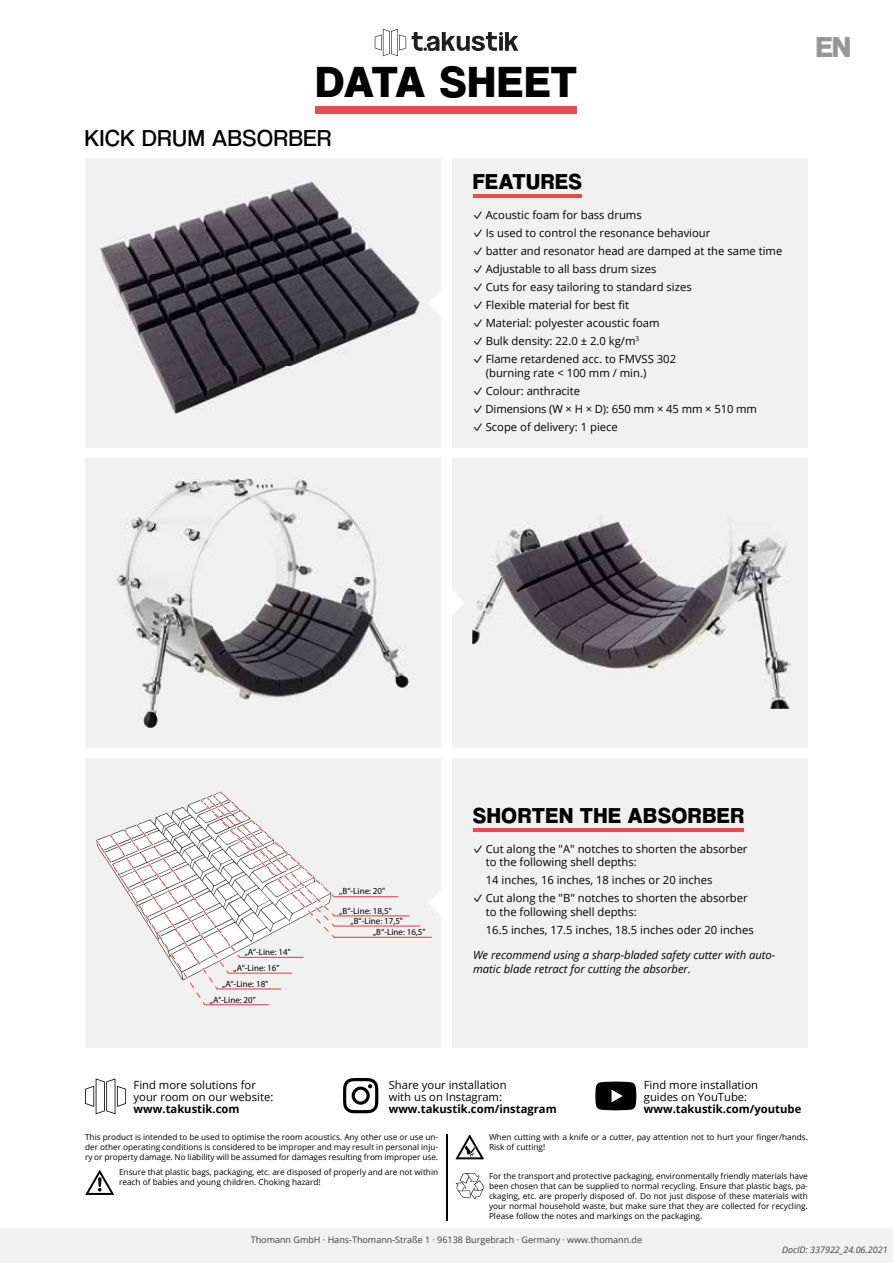
<style>
.page{position:relative;width:893px;height:1263px;background:#fff}
.page>*{position:absolute;margin:0;border:0;box-sizing:border-box;transform-origin:0 0}
.t1{font:45.3px "Coolvetica Hv";letter-spacing:.04em;color:#000}
.t2{font:30px "Coolvetica Hv";color:#969696}
.t3{font:24px "Coolvetica Bk";letter-spacing:.05em;color:#000}
.t4{font:22.5px "Coolvetica Hv";letter-spacing:.05em;color:#000}
.t5{font:11.25px/12px "Open Sans";color:#000}
.t6{font:italic 11.25px/13.5px "Open Sans";color:#000}
.t7{font:700 11.25px "Open Sans";color:#000}
.t8{font:9px/10.2px "Myriad Pro";color:#010202}
.t9{font:9px "Open Sans";color:#404040}
.t10{font:italic 9px "Open Sans";color:#404040}
.t11{font:8.25px/9.9px "Open Sans";color:#000;text-align:justify}
.s1{font-family:"SF Pro"}
</style>
<div class="page">
<div style="left:0;top:1229px;width:893px;height:34px;background:#f1f1f1"></div>
<svg style="left:85px;top:1170px;width:29px;height:25px"></svg>
<svg style="left:455px;top:1134px;width:29px;height:26px"></svg>
<svg style="left:456px;top:1173px;width:28px;height:26px"></svg>
<hr style="left:446px;top:1133px;width:1px;height:87px;background:#000">
<svg style="left:85px;top:1078px;width:41px;height:36px"></svg>
<svg style="left:343px;top:1078px;width:35px;height:35px"></svg>
<svg style="left:595px;top:1081px;width:41px;height:29px"></svg>
<svg style="left:375px;top:29px;width:31px;height:27px"></svg>
<svg style="left:412px;top:32px;width:106px;height:19px"></svg>
<div style="left:315px;top:106px;width:262px;height:8px;background:#e94c4d"></div>
<div style="left:85px;top:158px;width:355px;height:290px;background:#f1f1f1"></div>
<img style="left:101px;top:182px;width:318px;height:231px">
<svg style="left:429px;top:292px;width:11px;height:22px"></svg>
<div style="left:453px;top:158px;width:355px;height:290px;background:#f1f1f1"></div>
<hr style="left:473px;top:194px;width:109px;height:4px;background:#e94c4d">
<div style="left:85px;top:458px;width:355px;height:289px;background:#f1f1f1"></div>
<img style="left:117px;top:478px;width:291px;height:249px">
<div style="left:453px;top:458px;width:355px;height:289px;background:#f1f1f1"></div>
<img style="left:472px;top:516px;width:319px;height:193px">
<svg style="left:453px;top:592px;width:11px;height:22px"></svg>
<div style="left:85px;top:758px;width:355px;height:289px;background:#f1f1f1"></div>
<svg style="left:96px;top:791px;width:345px;height:215px"></svg>
<div style="left:453px;top:758px;width:355px;height:289px;background:#f1f1f1"></div>
<hr style="left:473px;top:828px;width:271px;height:4px;background:#e94c4d">
<h1 class="t1" style="left:316px;top:56px;width:262px">DATA SHEET</h1>
<h3 class="t3" style="left:85px;top:124px;width:248px">KICK DRUM ABSORBER</h3>
<h3 class="t4" style="left:473px;top:168px;width:110px">FEATURES</h3>
<h3 class="t5" style="left:473px;top:209px;width:170px"><span class="s1">✓</span> Acoustic foam for bass drums</h3>
<h3 class="t5" style="left:473px;top:227px;width:239px"><span class="s1">✓</span> Is used to control the resonance behaviour</h3>
<h3 class="t5" style="left:473px;top:245px;width:311px"><span class="s1">✓</span> batter and resonator head are damped at the same time</h3>
<h3 class="t5" style="left:473px;top:263px;width:185px"><span class="s1">✓</span> Adjustable to all bass drum sizes</h3>
<h3 class="t5" style="left:473px;top:281px;width:220px"><span class="s1">✓</span> Cuts for easy tailoring to standard sizes</h3>
<h3 class="t5" style="left:473px;top:299px;width:158px"><span class="s1">✓</span> Flexible material for best fit</h3>
<h3 class="t5" style="left:473px;top:317px;width:188px"><span class="s1">✓</span> Material: polyester acoustic foam</h3>
<h3 class="t5" style="left:473px;top:335px;width:168px"><span class="s1">✓</span> Bulk density: 22.0 ± 2.0 kg/m<sup>3</sup></h3>
<h3 class="t5" style="left:486px;top:352px;width:192px;line-height:13.5px;text-indent:-13px"><span class="s1">✓</span> Flame retardened acc. to FMVSS 302 (burning rate &lt; 100 mm / min.)</h3>
<h3 class="t5" style="left:473px;top:384px;width:108px"><span class="s1">✓</span> Colour: anthracite</h3>
<h3 class="t5" style="left:473px;top:402px;width:285px"><span class="s1">✓</span> Dimensions (W × H × D): 650 mm × 45 mm × 510 mm</h3>
<h3 class="t5" style="left:473px;top:420px;width:146px"><span class="s1">✓</span> Scope of delivery: 1 piece</h3>
<h2 class="t2" style="left:816px;top:30px;width:36px">EN</h2>
<p class="t8" style="left:245px;top:947px;width:48px">„A“-Line: 14"</p>
<p class="t8" style="left:233px;top:963px;width:48px">„A“-Line: 16"</p>
<p class="t8" style="left:222px;top:979px;width:48px">„A“-Line: 18"</p>
<p class="t8" style="left:210px;top:994px;width:48px">„A“-Line: 20"</p>
<h3 class="t5" style="left:134px;top:1078px;width:141px">Find more solutions for your room on our website:</h3>
<h3 class="t7" style="left:134px;top:1101px;width:108px">www.takustik.com</h3>
<p class="t8" style="left:339px;top:885px;width:47px">„B“-Line: 20"</p>
<p class="t8" style="left:350px;top:906px;width:54px;text-indent:-11px">„B“-Line: 18,5" „B“-Line: 17,5"</p>
<p class="t8" style="left:373px;top:927px;width:54px">„B“-Line: 16,5"</p>
<h3 class="t4" style="left:473px;top:802px;width:272px">SHORTEN THE ABSORBER</h3>
<h3 class="t5" style="left:486px;top:842px;width:263px;line-height:13.5px;text-indent:-13px"><span class="s1">✓</span> Cut along the "A" notches to shorten the absorber to the following shell depths:</h3>
<h3 class="t5" style="left:486px;top:874px;width:228px">14 inches, 16 inches, 18 inches or 20 inches</h3>
<h3 class="t5" style="left:486px;top:891px;width:263px;line-height:13.5px;text-indent:-13px"><span class="s1">✓</span> Cut along the "B" notches to shorten the absorber to the following shell depths:</h3>
<h3 class="t5" style="left:486px;top:923px;width:270px">16.5 inches, 17.5 inches, 18.5 inches oder 20 inches</h3>
<h3 class="t6" style="left:473px;top:948px;width:304px">We recommend using a sharp-bladed safety cutter with auto&shy;matic blade retract for cutting the absorber.</h3>
<h3 class="t5" style="left:389px;top:1078px;width:119px">Share your installation with us on Instagram:</h3>
<h3 class="t7" style="left:389px;top:1101px;width:170px">www.takustik.com/instagram</h3>
<h3 class="t5" style="left:644px;top:1078px;width:116px">Find more installation guides on YouTube:</h3>
<h3 class="t7" style="left:644px;top:1101px;width:159px">www.takustik.com/youtube</h3>
<p class="t11" style="left:85px;top:1132px;width:355px">This product is intended to be used to optimise the room acoustics. Any other use or use un&shy;der other operating conditions is considered to be improper and may result in personal inju&shy;ry or property damage. No liability will be assumed for damages resulting from improper use.</p>
<p class="t11" style="left:119px;top:1167px;width:321px">Ensure that plastic bags, packaging, etc. are disposed of properly and are not within reach of babies and young children. Choking hazard!</p>
<p class="t11" style="left:489px;top:1132px;width:320px">When cutting with a knife or a cutter, pay attention not to hurt your finger/hands.<br>Risk of cutting!</p>
<p class="t11" style="left:489px;top:1171px;width:320px">For the transport and protective packaging, environmentally friendly materials have been chosen that can be supplied to normal recycling. Ensure that plastic bags, pa&shy;ckaging, etc. are properly disposed of. Do not just dispose of these materials with your normal household waste, but make sure that they are collected for recycling.<br>Please follow the notes and markings on the packaging.</p>
<p class="t9" style="left:251px;top:1234px;width:393px">Thomann GmbH · Hans-Thomann-Straße 1 · 96138 Burgebrach · Germany · www.thomann.de</p>
<p class="t10" style="left:782px;top:1243px;width:107px">DocID: 337922_24.06.2021</p>
</div>
